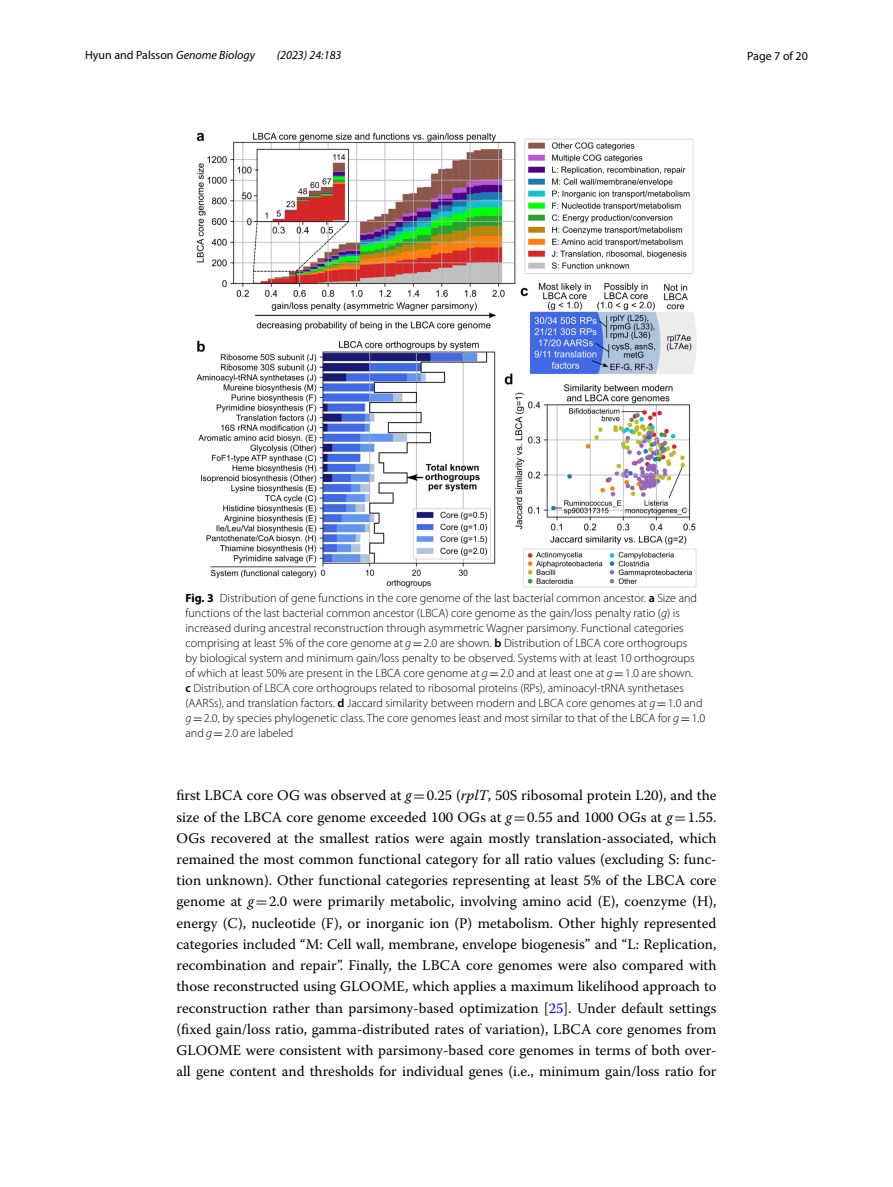
<style>
.page{position:relative;width:893px;height:1187px;background:#fff}
.page>*{position:absolute;margin:0;border:0;box-sizing:border-box;transform-origin:0 0}
.t1{font:14.7px/21.3px "Warnock Pro";color:#000;text-align:justify}
.t2{font:300 12px/15px "Myriad Pro";color:#000}
.t3{font:12px "Myriad Pro";color:#000}
.t4{font:italic 12px "Myriad Pro";color:#000}
.s1{font-style:italic}
.s2{font-weight:700}
.s3{font-weight:600}
.s4{font-family:"MTSY";font-weight:400}
.s5{font-family:"MTSY"}
.s6{color:#00f}
</style>
<div class="page">
<img style="left:196px;top:133px;width:501px;height:454px">
<p class="t3" style="left:85px;top:48px;width:171px">Hyun and Palsson <span class="s1">Genome Biology</span></p>
<p class="t4" style="left:277px;top:48px;width:66px">(2023) 24:183</p>
<p class="t3" style="left:747px;top:48px;width:62px">Page 7 of 20</p>
<p class="t2" style="left:185px;top:591px;width:521px"><span class="s2">Fig. 3</span> Distribution of gene functions in the core genome of the last bacterial common ancestor. <span class="s3">a</span> Size and functions of the last bacterial common ancestor (LBCA) core genome as the gain/loss penalty ratio (<span class="s1">g</span>) is increased during ancestral reconstruction through asymmetric Wagner parsimony. Functional categories comprising at least 5% of the core genome at <span class="s1">g</span><span class="s4">=</span>2.0 are shown. <span class="s3">b</span> Distribution of LBCA core orthogroups<br>by biological system and minimum gain/loss penalty to be observed. Systems with at least 10 orthogroups of which at least 50% are present in the LBCA core genome at <span class="s1">g</span><span class="s4">=</span>2.0 and at least one at <span class="s1">g</span><span class="s4">=</span>1.0 are shown.<br><span class="s3">c</span> Distribution of LBCA core orthogroups related to ribosomal proteins (RPs), aminoacyl-tRNA synthetases (AARSs), and translation factors. <span class="s3">d</span> Jaccard similarity between modern and LBCA core genomes at <span class="s1">g</span><span class="s4">=</span>1.0 and <span class="s1">g</span><span class="s4">=</span>2.0, by species phylogenetic class. The core genomes least and most similar to that of the LBCA for <span class="s1">g</span><span class="s4">=</span>1.0 and <span class="s1">g</span><span class="s4">=</span>2.0 are labeled</p>
<p class="t1" style="left:176px;top:784px;width:542px">first LBCA core OG was observed at <span class="s1">g</span><span class="s5">=</span>0.25 (<span class="s1">rplT</span>, 50S ribosomal protein L20), and the size of the LBCA core genome exceeded 100 OGs at <span class="s1">g</span><span class="s5">=</span>0.55 and 1000 OGs at <span class="s1">g</span><span class="s5">=</span>1.55.<br>OGs recovered at the smallest ratios were again mostly translation-associated, which remained the most common functional category for all ratio values (excluding S: func&shy;tion unknown). Other functional categories representing at least 5% of the LBCA core genome at <span class="s1">g</span><span class="s5">=</span>2.0 were primarily metabolic, involving amino acid (E), coenzyme (H), energy (C), nucleotide (F), or inorganic ion (P) metabolism. Other highly represented categories included “M: Cell wall, membrane, envelope biogenesis” and “L: Replication, recombination and repair”. Finally, the LBCA core genomes were also compared with those reconstructed using GLOOME, which applies a maximum likelihood approach to reconstruction rather than parsimony-based optimization [<span class="s6">25</span>]. Under default settings (fixed gain/loss ratio, gamma-distributed rates of variation), LBCA core genomes from GLOOME were consistent with parsimony-based core genomes in terms of both over&shy;all gene content and thresholds for individual genes (i.e., minimum gain/loss ratio for</p>
</div>
